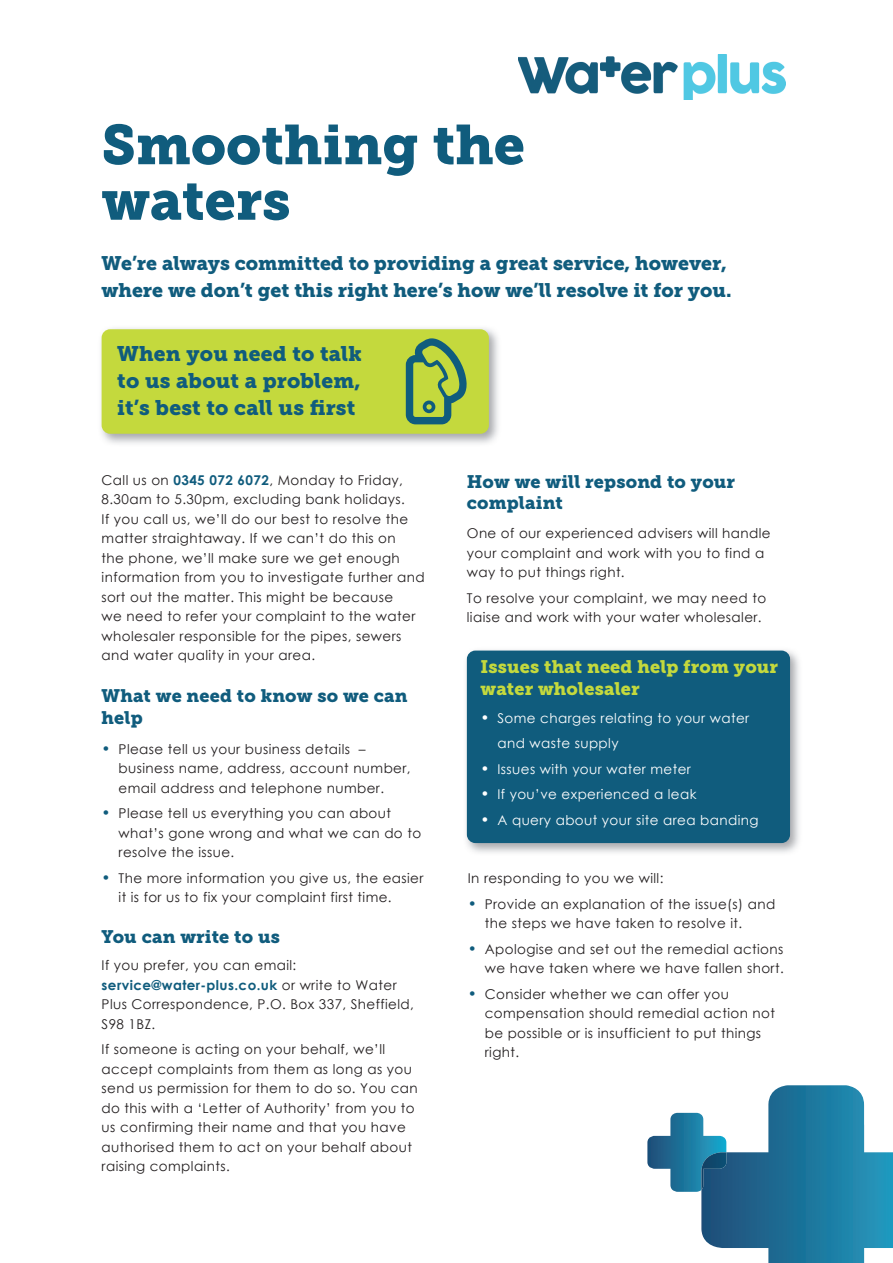
<style>
.page{position:relative;width:893px;height:1263px;background:#fff}
.page>*{position:absolute;margin:0;border:0;box-sizing:border-box;transform-origin:0 0}
.t1{font:55.5px/55.5px "Museo Slab 900";color:#105c7d}
.t2{font:21px/27px "Museo Slab 900";letter-spacing:.01em;color:#105c7d;text-align:justify}
.t3{font:19.5px/27px "Museo Slab 900";color:#105c7d}
.t4{font:18px/21.6px "Museo Slab 900";letter-spacing:.01em;color:#105c7d}
.t5{font:18px/21.6px "Museo Slab 900";letter-spacing:.01em;color:#c4d93d}
.t6{font:13.5px/19.5px "Century Gothic";letter-spacing:.03em;color:#231f20}
.t7{font:13.5px/25.5px "Century Gothic";letter-spacing:.03em;color:#fff}
.s1{font-weight:700;color:#105c7d}
.s2{font-size:15px;color:#105c7d}
.s3{font-size:15px}
</style>
<div class="page">
<svg style="left:647px;top:1085px;width:246px;height:178px"></svg>
<img style="left:701px;top:1152px;width:25px;height:38px">
<img style="left:101px;top:328px;width:397px;height:116px">
<div style="left:102px;top:329px;width:387px;height:105px;background:#c4d93d;border-radius:9px"></div>
<svg style="left:406px;top:338px;width:61px;height:86px"></svg>
<img style="left:466px;top:650px;width:333px;height:203px">
<div style="left:467px;top:650px;width:323px;height:193px;background:#105c7d;border-radius:9px"></div>
<img style="left:518px;top:54px;width:267px;height:46px">
<h1 class="t1" style="left:102px;top:118px;width:425px">Smoothing the waters</h1>
<h3 class="t3" style="left:102px;top:250px;width:631px">We’re always committed to providing a great service, however, where we don’t get this right here’s how we’ll resolve it for you.</h3>
<h2 class="t2" style="left:117px;top:341px;width:246px">When you need to talk to us about a problem, it’s best to call us first</h2>
<p class="t6" style="left:102px;top:470px;width:325px">Call us on <span class="s1">0345 072 6072</span>, Monday to Friday, 8.30am to 5.30pm, excluding bank holidays.<br>If you call us, we’ll do our best to resolve the matter straightaway. If we can’t do this on<br>the phone, we’ll make sure we get enough information from you to investigate further and sort out the matter. This might be because<br>we need to refer your complaint to the water wholesaler responsible for the pipes, sewers and water quality in your area.</p>
<h3 class="t4" style="left:102px;top:685px;width:308px">What we need to know so we can help</h3>
<p class="t6" style="left:119px;top:739px;width:294px;text-indent:-17px"><span class="s2">•</span> Please tell us your business details – business name, address, account number, email address and telephone number.</p>
<p class="t6" style="left:119px;top:803px;width:304px;text-indent:-17px"><span class="s2">•</span> Please tell us everything you can about what’s gone wrong and what we can do to resolve the issue.</p>
<p class="t6" style="left:119px;top:868px;width:306px;text-indent:-17px"><span class="s2">•</span> The more information you give us, the easier it is for us to fix your complaint first time.</p>
<h3 class="t4" style="left:102px;top:926px;width:180px">You can write to us</h3>
<p class="t6" style="left:102px;top:955px;width:314px">If you prefer, you can email: <span class="s1">service@water-plus.co.uk</span> or write to Water<br>Plus Correspondence, P.O. Box 337, Sheffield,<br>S98 1BZ.</p>
<p class="t6" style="left:102px;top:1039px;width:318px">If someone is acting on your behalf, we’ll accept complaints from them as long as you send us permission for them to do so. You can do this with a ‘Letter of Authority’ from you to us confirming their name and that you have authorised them to act on your behalf about raising complaints.</p>
<h3 class="t4" style="left:467px;top:471px;width:270px">How we will repsond to your complaint</h3>
<p class="t6" style="left:467px;top:523px;width:305px">One of our experienced advisers will handle your complaint and work with you to find a way to put things right.</p>
<p class="t6" style="left:467px;top:588px;width:301px">To resolve your complaint, we may need to liaise and work with your water wholesaler.</p>
<h3 class="t5" style="left:480px;top:656px;width:299px">Issues that need help from your water wholesaler</h3>
<p class="t7" style="left:497px;top:705px;width:253px;text-indent:-17px"><span class="s3">•</span> Some charges relating to your water and waste supply</p>
<p class="t7" style="left:480px;top:756px;width:212px"><span class="s3">•</span> Issues with your water meter</p>
<p class="t7" style="left:480px;top:781px;width:217px"><span class="s3">•</span> If you’ve experienced a leak</p>
<p class="t7" style="left:480px;top:807px;width:280px"><span class="s3">•</span> A query about your site area banding</p>
<p class="t6" style="left:468px;top:868px;width:197px">In responding to you we will:</p>
<p class="t6" style="left:485px;top:894px;width:292px;text-indent:-17px"><span class="s2">•</span> Provide an explanation of the issue(s) and the steps we have taken to resolve it.</p>
<p class="t6" style="left:468px;top:939px;width:318px;text-align:right"><span class="s2">•</span> Apologise and set out the remedial actions we have taken where we have fallen short.</p>
<p class="t6" style="left:485px;top:984px;width:292px;text-indent:-17px"><span class="s2">•</span> Consider whether we can offer you compensation should remedial action not be possible or is insufficient to put things right.</p>
</div>
